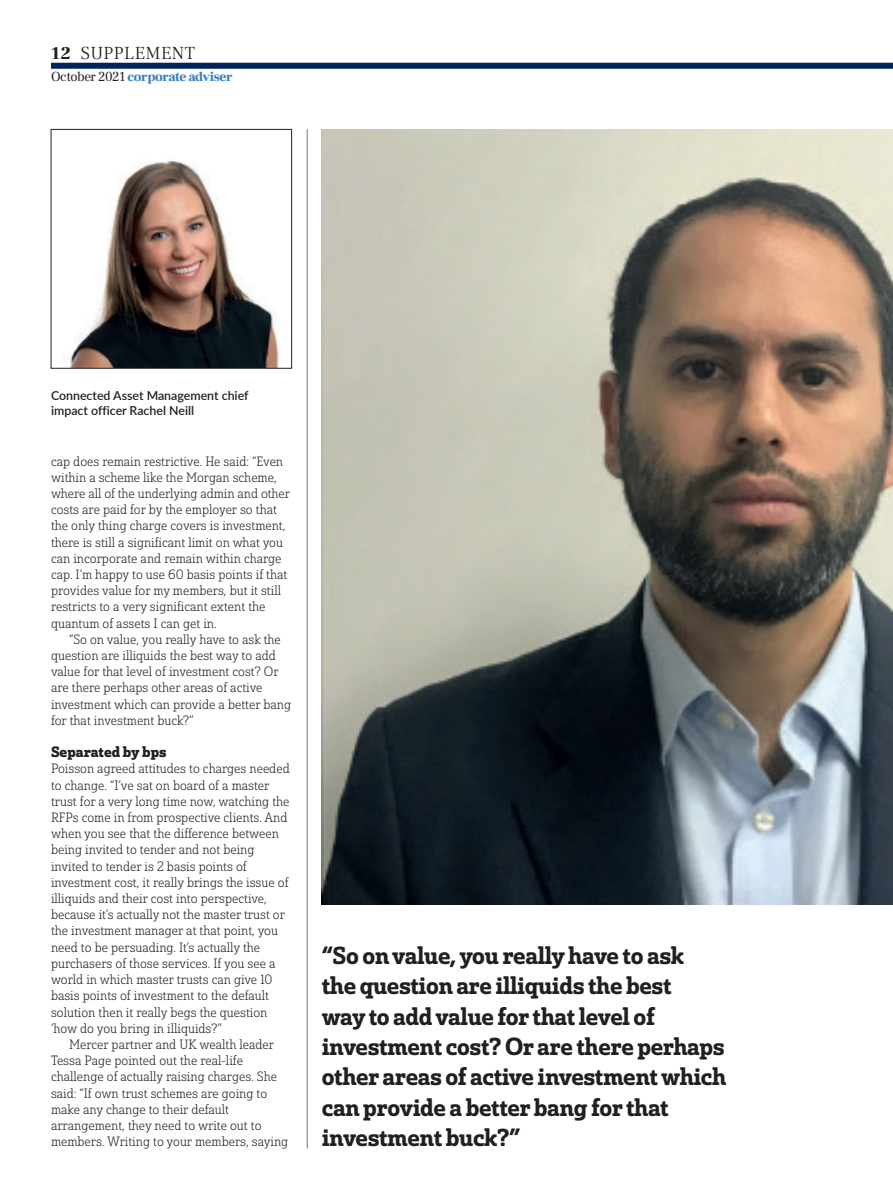
<style>
.page{position:relative;width:893px;height:1191px;background:#fff}
.page>*{position:absolute;margin:0;border:0;box-sizing:border-box;transform-origin:0 0}
.CA_-_Pull_quote_Styl{font:24px/30.3px "Solitas Slab Nor Dem";letter-spacing:-.015em;color:#231f20}
.t1{font:300 18px "Frank Ruhl Libre";letter-spacing:.025em;color:#231f20}
.CA_-_body_indented{font:14.7px "Solitas Slab Nor Bol";color:#231f20}
.t2{font:900 13.5px "Frank Ruhl Libre";letter-spacing:-.03em;color:#3c80c3}
.CA_-_body_indented-2{font:13.2px/16.2px "Solitas Slab Nor Lig";color:#231f20}
.CA_-_Intro_para{font:600 12.3px/15.3px "Lato";color:#231f20}
.s1{font-weight:900}
.s2{font-weight:400;color:#231f20}
</style>
<div class="page">
<div style="left:51px;top:63px;width:842px;height:6px;background:#00255d"></div>
<hr style="left:307px;top:129px;width:1px;height:1019px;background:#76787b">
<img style="left:322px;top:129px;width:571px;height:775px">
<img style="left:62px;top:160px;width:217px;height:206px">
<div style="left:51px;top:129px;width:241px;height:239px;border:1px solid #231f20"></div>
<h2 class="t1" style="left:51px;top:42px;width:146px"><span class="s1">12</span> SUPPLEMENT</h2>
<p class="t2" style="left:51px;top:69px;width:183px"><span class="s2">October 2021</span> corporate adviser</p>
<p class="CA_-_Intro_para" style="left:51px;top:387px;width:199px">Connected Asset Management chief impact officer Rachel Neill</p>
<p class="CA_-_body_indented-2" style="left:51px;top:453px;width:240px">cap does remain restrictive. He said: “Even within a scheme like the Morgan scheme, where all of the underlying admin and other costs are paid for by the employer so that the only thing charge covers is investment, there is still a significant limit on what you can incorporate and remain within charge cap. I’m happy to use 60 basis points if that provides value for my members, but it still restricts to a very significant extent the quantum of assets I can get in.</p>
<p class="CA_-_body_indented-2" style="left:51px;top:631px;width:242px;text-indent:18px">“So on value, you really have to ask the question are illiquids the best way to add value for that level of investment cost? Or are there perhaps other areas of active investment which can provide a better bang for that investment buck?”</p>
<p class="CA_-_body_indented" style="left:51px;top:742px;width:117px">Separated by bps</p>
<p class="CA_-_body_indented-2" style="left:51px;top:761px;width:240px">Poisson agreed attitudes to charges needed to change. “I’ve sat on board of a master trust for a very long time now, watching the RFPs come in from prospective clients. And when you see that the difference between being invited to tender and not being invited to tender is 2 basis points of investment cost, it really brings the issue of illiquids and their cost into perspective, because it’s actually not the master trust or the investment manager at that point, you need to be persuading. It’s actually the purchasers of those services. If you see a world in which master trusts can give 10 basis points of investment to the default solution then it really begs the question ‘how do you bring in illiquids?”</p>
<p class="CA_-_body_indented-2" style="left:51px;top:1036px;width:239px;text-indent:18px">Mercer partner and UK wealth leader Tessa Page pointed out the real-life challenge of actually raising charges. She said: “If own trust schemes are going to make any change to their default arrangement, they need to write out to members. Writing to your members, saying</p>
<p class="CA_-_Pull_quote_Styl" style="left:322px;top:940px;width:406px">“So on value, you really have to ask<br>the question are illiquids the best<br>way to add value for that level of investment cost? Or are there perhaps other areas of active investment which can provide a better bang for that investment buck?”</p>
</div>
